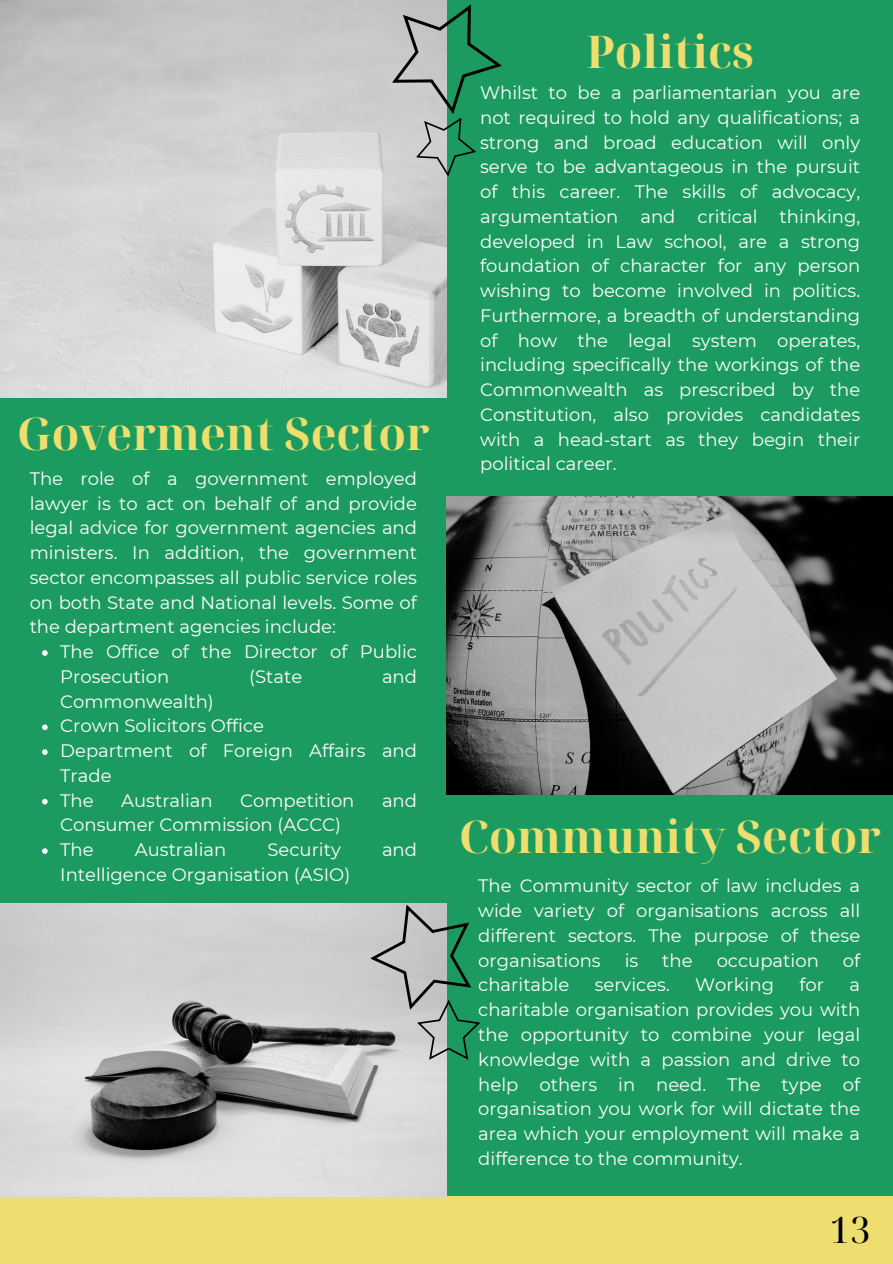
<style>
.page{position:relative;width:893px;height:1264px;background:#fff}
.page>*{position:absolute;margin:0;border:0;box-sizing:border-box;transform-origin:0 0}
.t1{font:700 45px "Noto Serif Display";color:#edde6f}
.t2{font:36.45px "Noto Serif Display";color:#000}
.t3{font:18px/24.8px "Montserrat";color:#fff;text-align:justify}
</style>
<div class="page">
<div style="left:0;top:0;width:892px;height:1263px;background:#1b9b5f"></div>
<img style="left:0;top:0;width:447px;height:397px">
<svg style="left:373px;top:0;width:129px;height:182px"></svg>
<div style="left:0;top:1196px;width:892px;height:67px;background:#edde6f"></div>
<img style="left:446px;top:496px;width:446px;height:298px">
<img style="left:1px;top:903px;width:445px;height:293px">
<svg style="left:358px;top:903px;width:123px;height:156px"></svg>
<svg style="left:42px;top:650px;width:6px;height:6px"></svg>
<svg style="left:42px;top:724px;width:6px;height:6px"></svg>
<svg style="left:42px;top:749px;width:6px;height:6px"></svg>
<svg style="left:42px;top:798px;width:6px;height:6px"></svg>
<svg style="left:42px;top:848px;width:6px;height:6px"></svg>
<p class="t1" style="left:17px;top:402px;width:414px">Goverment Sector</p>
<p class="t3" style="left:30px;top:466px;width:389px">The role of a government employed lawyer is to act on behalf of and provide legal advice for government agencies and ministers. In addition, the government sector encompasses all public service roles on both State and National levels. Some of the department agencies include:</p>
<h1 class="t3" style="left:60px;top:639px;width:358px">The Office of the Director of Public<br>Prosecution</h1>
<h1 class="t3" style="left:249px;top:664px;width:55px">(State</h1>
<h1 class="t3" style="left:382px;top:664px;width:37px">and</h1>
<h1 class="t3" style="left:60px;top:688px;width:155px">Commonwealth)</h1>
<p class="t3" style="left:60px;top:713px;width:205px">Crown Solicitors Office</p>
<p class="t3" style="left:60px;top:738px;width:358px">Department of Foreign Affairs and<br>Trade</p>
<p class="t3" style="left:60px;top:787px;width:35px">The</p>
<p class="t3" style="left:121px;top:787px;width:93px">Australian</p>
<p class="t3" style="left:240px;top:787px;width:116px">Competition</p>
<p class="t3" style="left:382px;top:787px;width:37px">and</p>
<p class="t3" style="left:60px;top:812px;width:282px">Consumer Commission (ACCC)</p>
<p class="t3" style="left:60px;top:837px;width:35px">The</p>
<p class="t3" style="left:135px;top:837px;width:93px">Australian</p>
<p class="t3" style="left:267px;top:837px;width:75px">Security</p>
<p class="t3" style="left:382px;top:837px;width:37px">and</p>
<p class="t3" style="left:60px;top:862px;width:291px">Intelligence Organisation (ASIO)</p>
<p class="t1" style="left:586px;top:20px;width:169px">Politics</p>
<p class="t3" style="left:480px;top:80px;width:381px">Whilst to be a parliamentarian you are not required to hold any qualifications; a strong and broad education will only serve to be advantageous in the pursuit of this career. The skills of advocacy, argumentation and critical thinking, developed in Law school, are a strong foundation of character for any person wishing to become involved in politics.<br>Furthermore, a breadth of understanding of how the legal system operates, including specifically the workings of the Commonwealth as prescribed by the Constitution, also provides candidates with a head-start as they begin their political career.</p>
<p class="t1" style="left:459px;top:804px;width:423px">Community Sector</p>
<p class="t3" style="left:478px;top:873px;width:383px">The Community sector of law includes a wide variety of organisations across all different sectors. The purpose of these organisations</p>
<p class="t3" style="left:624px;top:947px;width:15px">is</p>
<p class="t3" style="left:662px;top:947px;width:32px">the</p>
<p class="t3" style="left:716px;top:947px;width:104px">occupation</p>
<p class="t3" style="left:842px;top:947px;width:19px">of</p>
<p class="t3" style="left:478px;top:972px;width:92px">charitable</p>
<p class="t3" style="left:594px;top:972px;width:77px">services.</p>
<p class="t3" style="left:695px;top:972px;width:80px">Working</p>
<p class="t3" style="left:799px;top:972px;width:26px">for</p>
<p class="t3" style="left:478px;top:972px;width:383px;text-indent:371px">a charitable organisation provides you with the opportunity to combine your legal knowledge with a passion and drive to help others in need. The type of organisation you work for will dictate the area which your employment will make a difference to the community.</p>
<h1 class="t2" style="left:829px;top:1204px;width:42px">13</h1>
</div>
